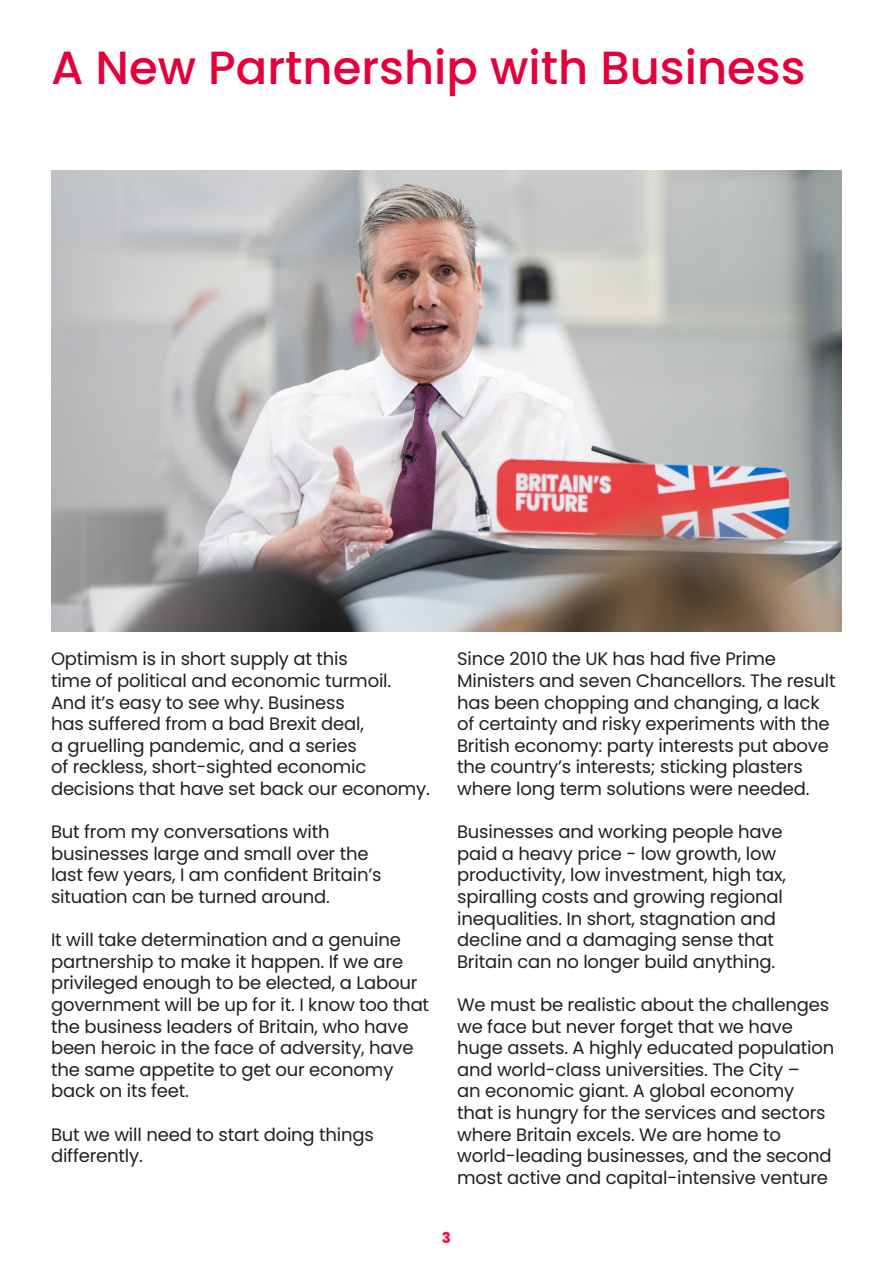
<style>
.page{position:relative;width:893px;height:1263px;background:#fff}
.page>*{position:absolute;margin:0;border:0;box-sizing:border-box;transform-origin:0 0}
.t1{font:500 46.5px "Poppins";color:#e4003b}
.t2{font:18px/21.6px "Poppins";letter-spacing:-.01em;color:#231f20}
.t3{font:800 15px "Poppins";color:#ed1747}
</style>
<div class="page">
<img style="left:51px;top:170px;width:791px;height:461px">
<p class="t1" style="left:51px;top:41px;width:756px">A New Partnership with Business</p>
<p class="t2" style="left:51px;top:648px;width:380px">Optimism is in short supply at this<br>time of political and economic turmoil.<br>And it’s easy to see why. Business<br>has suffered from a bad Brexit deal,<br>a gruelling pandemic, and a series<br>of reckless, short-sighted economic decisions that have set back our economy.</p>
<p class="t2" style="left:51px;top:821px;width:332px">But from my conversations with businesses large and small over the last few years, I am confident Britain’s situation can be turned around.</p>
<p class="t2" style="left:51px;top:929px;width:380px">It will take determination and a genuine partnership to make it happen. If we are privileged enough to be elected, a Labour government will be up for it. I know too that the business leaders of Britain, who have been heroic in the face of adversity, have the same appetite to get our economy back on its feet.</p>
<p class="t2" style="left:51px;top:1124px;width:324px">But we will need to start doing things differently.</p>
<p class="t2" style="left:457px;top:648px;width:380px">Since 2010 the UK has had five Prime Ministers and seven Chancellors. The result has been chopping and changing, a lack of certainty and risky experiments with the British economy: party interests put above the country’s interests; sticking plasters where long term solutions were needed.</p>
<p class="t2" style="left:457px;top:821px;width:330px">Businesses and working people have paid a heavy price - low growth, low productivity, low investment, high tax, spiralling costs and growing regional inequalities. In short, stagnation and decline and a damaging sense that Britain can no longer build anything.</p>
<p class="t2" style="left:457px;top:994px;width:379px">We must be realistic about the challenges we face but never forget that we have huge assets. A highly educated population and world-class universities. The City –<br>an economic giant. A global economy that is hungry for the services and sectors where Britain excels. We are home to world-leading businesses, and the second most active and capital-intensive venture</p>
<p class="t3" style="left:442px;top:1228px;width:11px">3</p>
</div>
